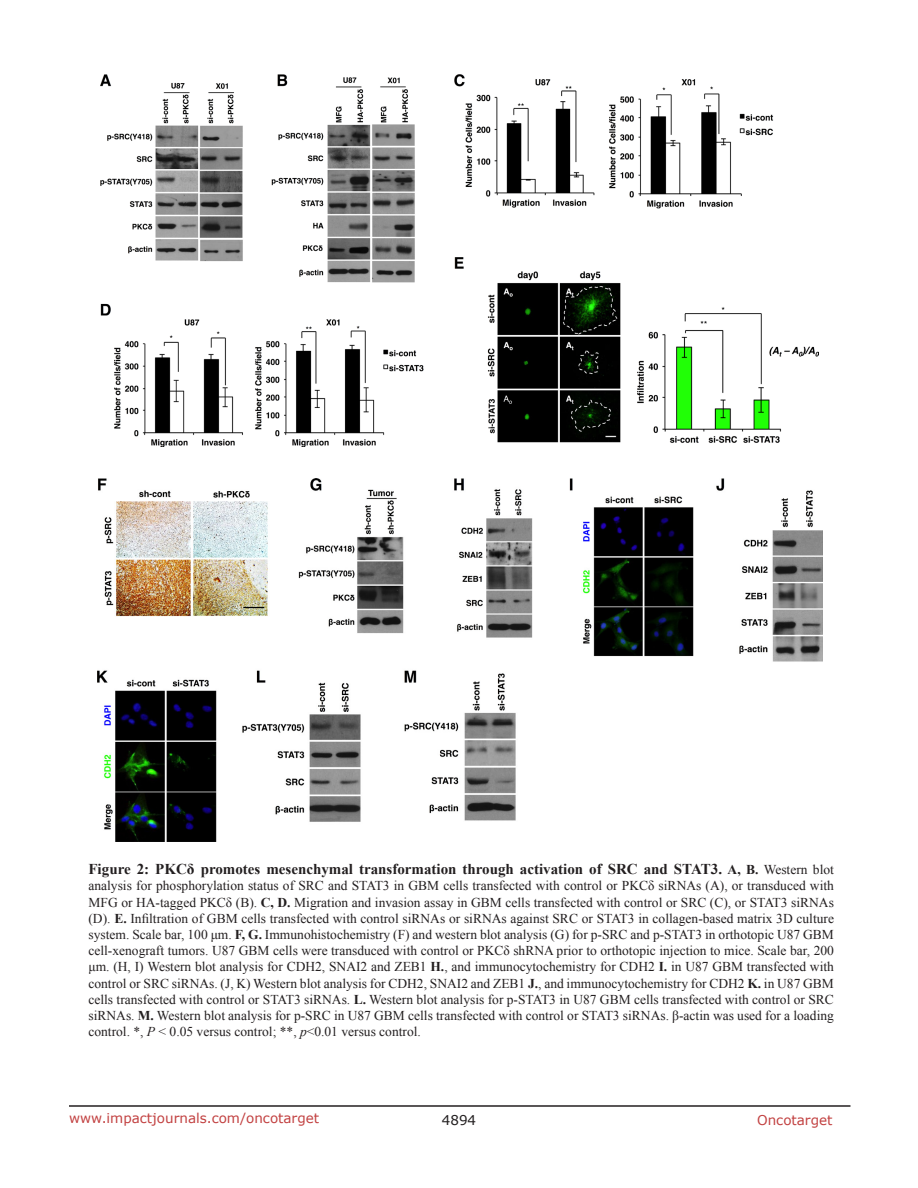
<style>
.page{position:relative;width:918px;height:1188px;background:#fff}
.page>*{position:absolute;margin:0;border:0;box-sizing:border-box;transform-origin:0 0}
.figuretext{font:700 15px "Times New Roman";color:#231f20}
.figuretext-2{font:13.5px/16.2px "Times New Roman";color:#231f20;text-align:justify}
.t1{font:13.5px "Verdana";color:#c24141}
.t2{font:13.5px "Verdana";color:#231f20}
.s1{font-size:13.5px}
.s2{font-weight:400;font-size:13.5px}
.s3{font-weight:700}
.s4{font-style:italic}
</style>
<div class="page">
<hr style="left:69px;top:1105px;width:781px;height:2px;background:#231f20">
<img style="left:101px;top:75px;width:718px;height:372px">
<img style="left:97px;top:478px;width:725px;height:363px">
<p class="figuretext" style="left:88px;top:859px;width:747px">Figure 2: PKCδ promotes mesenchymal transformation through activation of SRC and STAT3. <span class="s1">A, B.</span> <span class="s2">Western blot</span></p>
<p class="figuretext-2" style="left:88px;top:878px;width:747px">analysis for phosphorylation status of SRC and STAT3 in GBM cells transfected with control or PKCδ siRNAs (A), or transduced with MFG or HA-tagged PKCδ (B). <span class="s3">C, D.</span> Migration and invasion assay in GBM cells transfected with control or SRC (C), or STAT3 siRNAs (D). <span class="s3">E.</span> Infiltration of GBM cells transfected with control siRNAs or siRNAs against SRC or STAT3 in collagen-based matrix 3D culture system. Scale bar, 100 μm. <span class="s3">F, G.</span> Immunohistochemistry (F) and western blot analysis (G) for p-SRC and p-STAT3 in orthotopic U87 GBM cell-xenograft tumors. U87 GBM cells were transduced with control or PKCδ shRNA prior to orthotopic injection to mice. Scale bar, 200 μm. (H, I) Western blot analysis for CDH2, SNAI2 and ZEB1 <span class="s3">H.</span>, and immunocytochemistry for CDH2 <span class="s3">I.</span> in U87 GBM transfected with control or SRC siRNAs. (J, K) Western blot analysis for CDH2, SNAI2 and ZEB1 <span class="s3">J.</span>, and immunocytochemistry for CDH2 <span class="s3">K.</span> in U87 GBM cells transfected with control or STAT3 siRNAs. <span class="s3">L.</span> Western blot analysis for p-STAT3 in U87 GBM cells transfected with control or SRC siRNAs. <span class="s3">M.</span> Western blot analysis for p-SRC in U87 GBM cells transfected with control or STAT3 siRNAs. β-actin was used for a loading control. *, <span class="s4">P</span> &lt; 0.05 versus control; **, <span class="s4">p</span>&lt;0.01 versus control.</p>
<p class="t1" style="left:69px;top:1109px;width:252px">www.impactjournals.com/oncotarget</p>
<p class="t2" style="left:442px;top:1111px;width:36px">4894</p>
<p class="t1" style="left:757px;top:1111px;width:77px">Oncotarget</p>
</div>
